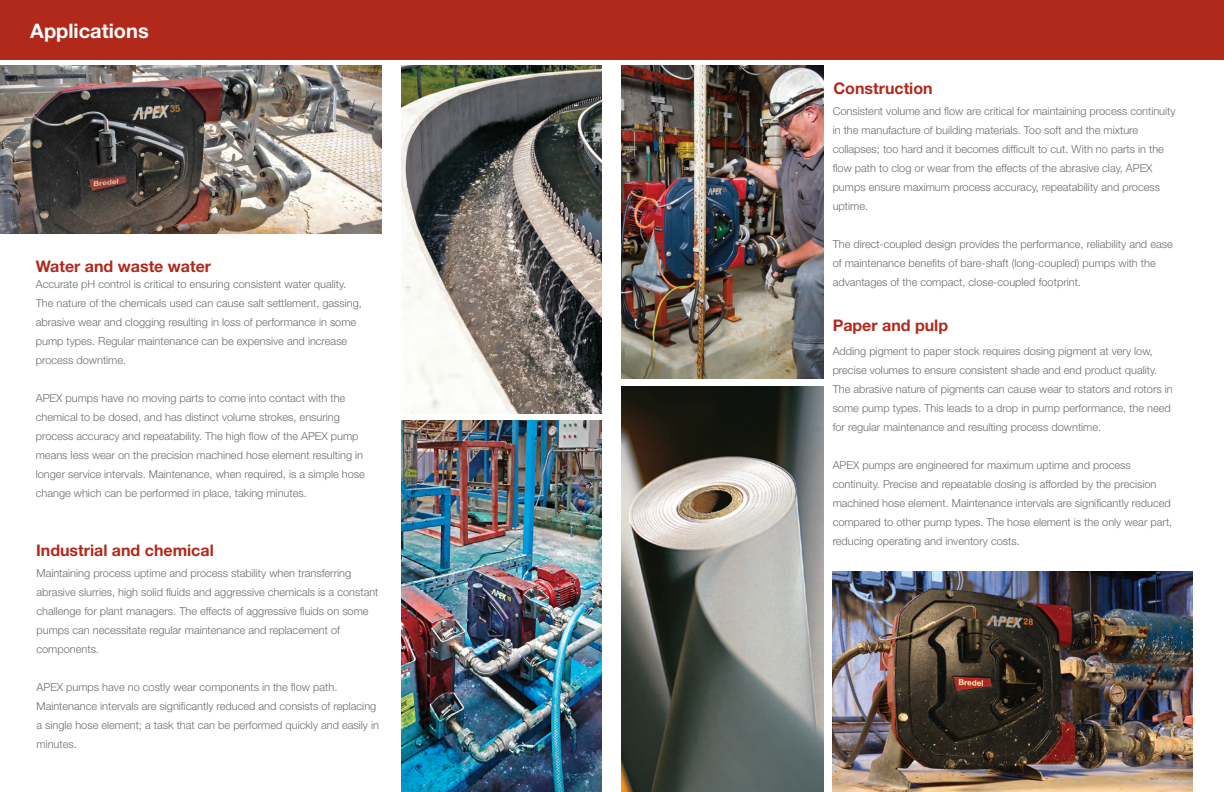
<style>
.page{position:relative;width:1224px;height:792px;background:#fff}
.page>*{position:absolute;margin:0;border:0;box-sizing:border-box;transform-origin:0 0}
.t1{font:700 20px "Helvetica Neue LT Std";color:#fff}
.t2{font:700 16px "Helvetica Neue LT Std";color:#b1291a}
.t3{font:300 11px/19px "Helvetica Neue LT Std";color:#6c6d70}
</style>
<div class="page">
<div style="left:0;top:0;width:1224px;height:60px;background:#b1291a"></div>
<img style="left:402px;top:65px;width:200px;height:349px">
<img style="left:622px;top:65px;width:201px;height:314px">
<img style="left:833px;top:571px;width:360px;height:221px">
<img style="left:402px;top:421px;width:200px;height:371px">
<img style="left:0;top:65px;width:382px;height:169px">
<img style="left:622px;top:387px;width:201px;height:405px">
<p class="t1" style="left:30px;top:18px;width:120px">Applications</p>
<p class="t2" style="left:36px;top:256px;width:177px">Water and waste water</p>
<p class="t3" style="left:36px;top:275px;width:312px">Accurate pH control is critical to ensuring consistent water quality.</p>
<p class="t3" style="left:36px;top:294px;width:328px">The nature of the chemicals used can cause salt settlement, gassing,</p>
<p class="t3" style="left:36px;top:313px;width:322px">abrasive wear and clogging resulting in loss of performance in some pump types. Regular maintenance can be expensive and increase process downtime.</p>
<p class="t3" style="left:36px;top:389px;width:311px">APEX pumps have no moving parts to come into contact with the chemical to be dosed, and has distinct volume strokes, ensuring</p>
<p class="t3" style="left:36px;top:427px;width:331px">process accuracy and repeatability. The high flow of the APEX pump means less wear on the precision machined hose element resulting in longer service intervals. Maintenance, when required, is a simple hose change which can be performed in place, taking minutes.</p>
<p class="t2" style="left:36px;top:540px;width:179px">Industrial and chemical</p>
<p class="t3" style="left:37px;top:563px;width:344px">Maintaining process uptime and process stability when transferring abrasive slurries, high solid fluids and aggressive chemicals is a constant challenge for plant managers. The effects of aggressive fluids on some pumps can necessitate regular maintenance and replacement of</p>
<p class="t3" style="left:37px;top:639px;width:64px">components.</p>
<p class="t3" style="left:37px;top:677px;width:302px">APEX pumps have no costly wear components in the flow path.</p>
<p class="t3" style="left:37px;top:696px;width:344px">Maintenance intervals are significantly reduced and consists of replacing a single hose element; a task that can be performed quickly and easily in minutes.</p>
<p class="t2" style="left:833px;top:79px;width:101px">Construction</p>
<p class="t3" style="left:833px;top:101px;width:344px">Consistent volume and flow are critical for maintaining process continuity in the manufacture of building materials. Too soft and the mixture</p>
<p class="t3" style="left:833px;top:139px;width:333px">collapses; too hard and it becomes difficult to cut. With no parts in the flow path to clog or wear from the effects of the abrasive clay, APEX pumps ensure maximum process accuracy, repeatability and process uptime.</p>
<p class="t3" style="left:833px;top:234px;width:342px">The direct-coupled design provides the performance, reliability and ease of maintenance benefits of bare-shaft (long-coupled) pumps with the</p>
<p class="t3" style="left:833px;top:272px;width:250px">advantages of the compact, close-coupled footprint.</p>
<p class="t2" style="left:833px;top:316px;width:117px">Paper and pulp</p>
<p class="t3" style="left:833px;top:341px;width:322px">Adding pigment to paper stock requires dosing pigment at very low,</p>
<p class="t3" style="left:833px;top:360px;width:342px">precise volumes to ensure consistent shade and end product quality.<br>The abrasive nature of pigments can cause wear to stators and rotors in some pump types. This leads to a drop in pump performance, the need for regular maintenance and resulting process downtime.</p>
<p class="t3" style="left:833px;top:455px;width:300px">APEX pumps are engineered for maximum uptime and process</p>
<p class="t3" style="left:833px;top:474px;width:341px">continuity. Precise and repeatable dosing is afforded by the precision machined hose element. Maintenance intervals are significantly reduced compared to other pump types. The hose element is the only wear part, reducing operating and inventory costs.</p>
</div>
